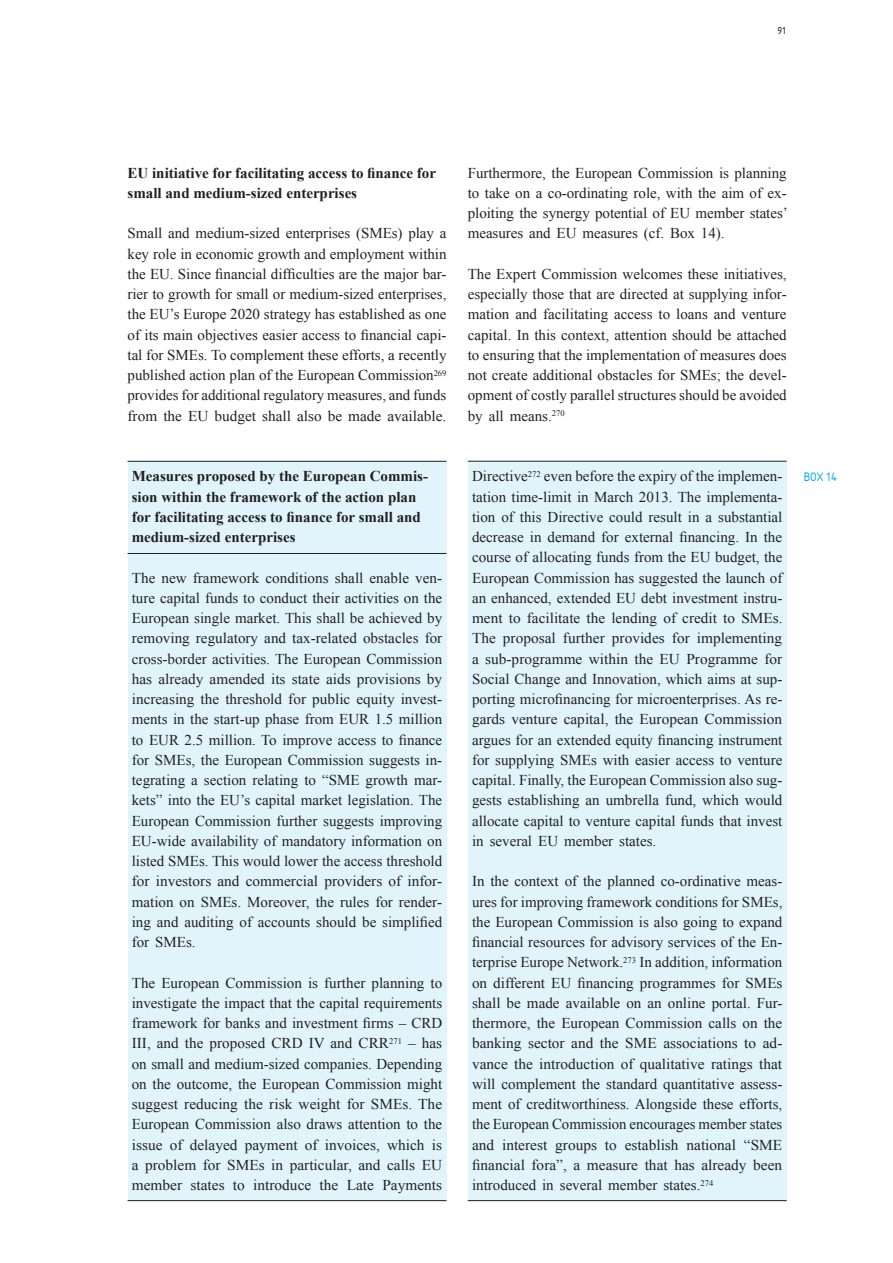
<style>
.page{position:relative;width:893px;height:1263px;background:#fff}
.page>*{position:absolute;margin:0;border:0;box-sizing:border-box;transform-origin:0 0}
.fliestext_box{font:15px/20.2px "Times New Roman";color:#231f20;text-align:justify}
.Fließtext_Times_10{font:15px/20.2px "Times New Roman";color:#231f20;text-align:justify}
.headline_box{font:700 15px/20.2px "Times New Roman";color:#231f20}
.Überschrift_Times_10{font:700 15px/20.2px "Times New Roman";color:#231f20}
.marginalie_tabelle{font:12.75px "Isonorm Com";color:#00aeef}
.t1{font:10.5px "Isonorm Com";color:#231f20}
</style>
<div class="page">
<div style="left:128px;top:461px;width:318px;height:740px;background:#e1f4fc"></div>
<hr style="left:128px;top:461px;width:318px;height:1px;background:#231f20">
<hr style="left:128px;top:553px;width:318px;height:1px;background:#231f20">
<div style="left:468px;top:461px;width:319px;height:740px;background:#e1f4fc"></div>
<hr style="left:468px;top:1200px;width:319px;height:1px;background:#231f20">
<hr style="left:468px;top:461px;width:319px;height:1px;background:#231f20">
<hr style="left:128px;top:1200px;width:318px;height:1px;background:#231f20">
<p class="t1" style="left:777px;top:25px;width:11px">91</p>
<p class="Überschrift_Times_10" style="left:128px;top:162px;width:310px">EU initiative for facilitating access to finance for small and medium-sized enterprises</p>
<p class="Fließtext_Times_10" style="left:128px;top:223px;width:320px">Small and medium-sized enterprises (SMEs) play a key role in economic growth and employment within the EU. Since financial difficulties are the major bar&shy;rier to growth for small or medium-sized enterprises, the EU’s Europe 2020 strategy has established as one of its main objectives easier access to financial capi&shy;tal for SMEs. To complement these efforts, a recently published action plan of the European Commission<sup>269 </sup>provides for additional regulatory measures, and funds from the EU budget shall also be made available.</p>
<p class="headline_box" style="left:132px;top:466px;width:298px">Measures proposed by the European Commis&shy;sion within the framework of the action plan for facilitating access to finance for small and medium-sized enterprises</p>
<p class="fliestext_box" style="left:132px;top:567px;width:312px">The new framework conditions shall enable ven&shy;ture capital funds to conduct their activities on the European single market. This shall be achieved by removing regulatory and tax-related obstacles for cross-border activities. The European Commission has already amended its state aids provisions by increasing the threshold for public equity invest&shy;ments in the start-up phase from EUR 1.5 million to EUR 2.5 million. To improve access to finance for SMEs, the European Commission suggests in&shy;tegrating a section relating to “SME growth mar&shy;kets” into the EU’s capital market legislation. The European Commission further suggests improving EU-wide availability of mandatory information on listed SMEs. This would lower the access threshold for investors and commercial providers of infor&shy;mation on SMEs. Moreover, the rules for render&shy;ing and auditing of accounts should be simplified for SMEs.</p>
<p class="fliestext_box" style="left:132px;top:972px;width:312px">The European Commission is further planning to investigate the impact that the capital requirements framework for banks and investment firms – CRD III, and the proposed CRD IV and CRR<sup>271</sup> – has on small and medium-sized companies. Depending on the outcome, the European Commission might suggest reducing the risk weight for SMEs. The European Commission also draws attention to the issue of delayed payment of invoices, which is a problem for SMEs in particular, and calls EU member states to introduce the Late Payments</p>
<p class="Fließtext_Times_10" style="left:468px;top:162px;width:322px">Furthermore, the European Commission is planning to take on a co-ordinating role, with the aim of ex&shy;ploiting the synergy potential of EU member states’ measures and EU measures (cf. Box 14).</p>
<p class="Fließtext_Times_10" style="left:468px;top:263px;width:321px">The Expert Commission welcomes these initiatives, especially those that are directed at supplying infor&shy;mation and facilitating access to loans and venture capital. In this context, attention should be attached to ensuring that the implementation of measures does not create additional obstacles for SMEs; the devel&shy;opment of costly parallel structures should be avoided by all means.<sup>270</sup></p>
<p class="fliestext_box" style="left:472px;top:466px;width:312px">Directive<sup>272</sup> even before the expiry of the implemen&shy;tation time-limit in March 2013. The implementa&shy;tion of this Directive could result in a substantial decrease in demand for external financing. In the course of allocating funds from the EU budget, the European Commission has suggested the launch of an enhanced, extended EU debt investment instru&shy;ment to facilitate the lending of credit to SMEs.<br>The proposal further provides for implementing a sub-programme within the EU Programme for Social Change and Innovation, which aims at sup&shy;porting microfinancing for microenterprises. As re&shy;gards venture capital, the European Commission argues for an extended equity financing instrument for supplying SMEs with easier access to venture capital. Finally, the European Commission also sug&shy;gests establishing an umbrella fund, which would allocate capital to venture capital funds that invest in several EU member states.</p>
<p class="fliestext_box" style="left:472px;top:871px;width:312px">In the context of the planned co-ordinative meas&shy;ures for improving framework conditions for SMEs, the European Commission is also going to expand financial resources for advisory services of the En&shy;terprise Europe Network.<sup>273</sup> In addition, information on different EU financing programmes for SMEs shall be made available on an online portal. Fur&shy;thermore, the European Commission calls on the banking sector and the SME associations to ad&shy;vance the introduction of qualitative ratings that will complement the standard quantitative assess&shy;ment of creditworthiness. Alongside these efforts, the European Commission encourages member states and interest groups to establish national “SME financial fora”, a measure that has already been introduced in several member states.<sup>274</sup></p>
<p class="marginalie_tabelle" style="left:803px;top:470px;width:35px">BOX 14</p>
</div>
